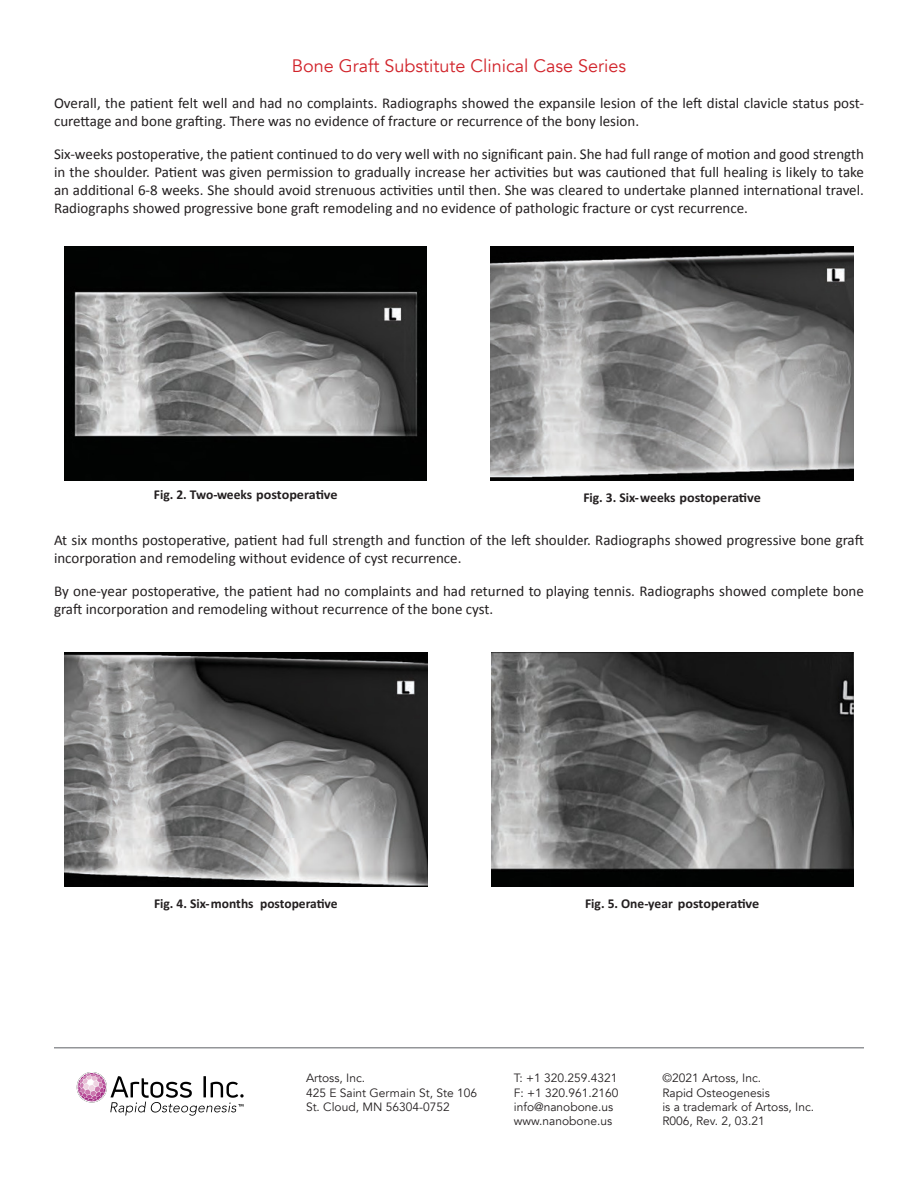
<style>
.page{position:relative;width:918px;height:1188px;background:#fff}
.page>*{position:absolute;margin:0;border:0;box-sizing:border-box;transform-origin:0 0}
.t1{font:18px "Avenir";color:#d1232a}
.Normal_wrd_2{font:15px/18px "Calibri";color:#231f20}
.Normal_wrd_2-2{font:700 13.5px "Calibri";color:#231f20}
.t2{font:12px/14.4px "Avenir";color:#231f20}
</style>
<div class="page">
<hr style="left:54px;top:1047px;width:810px;height:1px;background:#939598">
<img style="left:76px;top:1072px;width:168px;height:44px">
<img style="left:65px;top:247px;width:362px;height:234px">
<img style="left:491px;top:247px;width:362px;height:234px">
<img style="left:65px;top:653px;width:362px;height:234px">
<img style="left:491px;top:653px;width:362px;height:234px">
<p class="t1" style="left:292px;top:55px;width:336px">Bone Graft Substitute Clinical Case Series</p>
<p class="Normal_wrd_2" style="left:54px;top:94px;width:811px">Overall, the patient felt well and had no complaints. Radiographs showed the expansile lesion of the left distal clavicle status post&shy;curettage and bone grafting. There was no evidence of fracture or recurrence of the bony lesion.</p>
<p class="Normal_wrd_2" style="left:54px;top:145px;width:811px;text-align:justify">Six-weeks postoperative, the patient continued to do very well with no significant pain. She had full range of motion and good strength in the shoulder. Patient was given permission to gradually increase her activities but was cautioned that full healing is likely to take an additional 6-8 weeks. She should avoid strenuous activities until then. She was cleared to undertake planned international travel.<br>Radiographs showed progressive bone graft remodeling and no evidence of pathologic fracture or cyst recurrence.</p>
<p class="Normal_wrd_2-2" style="left:154px;top:485px;width:185px">Fig. 2. Two-weeks postoperative</p>
<p class="Normal_wrd_2-2" style="left:583px;top:488px;width:179px">Fig. 3. Six-weeks postoperative</p>
<p class="Normal_wrd_2" style="left:54px;top:531px;width:812px">At six months postoperative, patient had full strength and function of the left shoulder. Radiographs showed progressive bone graft incorporation and remodeling without evidence of cyst recurrence.</p>
<p class="Normal_wrd_2" style="left:54px;top:582px;width:811px">By one-year postoperative, the patient had no complaints and had returned to playing tennis. Radiographs showed complete bone graft incorporation and remodeling without recurrence of the bone cyst.</p>
<p class="Normal_wrd_2-2" style="left:154px;top:894px;width:185px">Fig. 4. Six-months postoperative</p>
<p class="Normal_wrd_2-2" style="left:585px;top:894px;width:176px">Fig. 5. One-year postoperative</p>
<p class="t2" style="left:306px;top:1071px;width:173px">Artoss, Inc.<br>425 E Saint Germain St, Ste 106<br>St. Cloud, MN 56304-0752</p>
<p class="t2" style="left:662px;top:1071px;width:153px">©2021 Artoss, Inc.<br>Rapid Osteogenesis<br>is a trademark of Artoss, Inc.<br>R006, Rev. 2, 03.21</p>
<p class="t2" style="left:514px;top:1071px;width:106px">T: +1 320.259.4321<br>F: +1 320.961.2160 info@nanobone.us www.nanobone.us</p>
</div>
